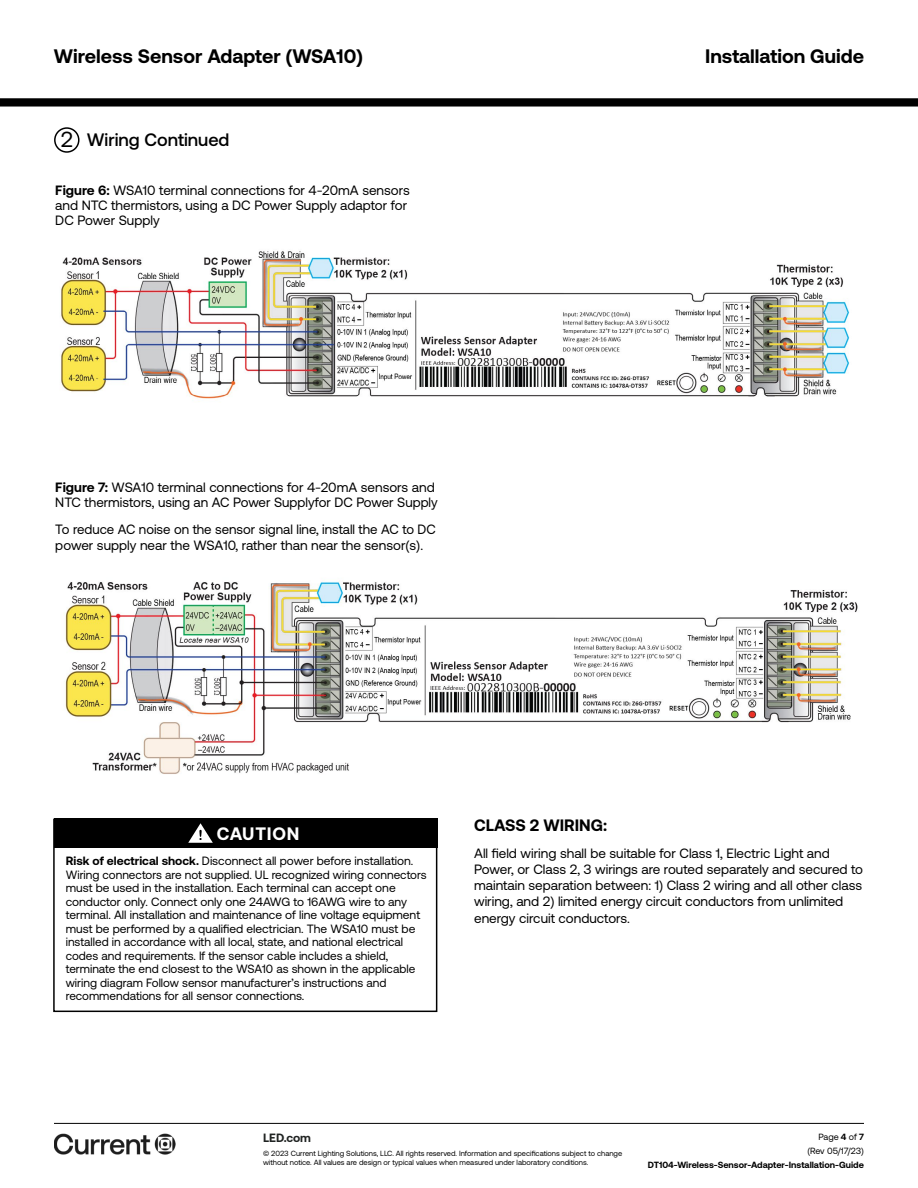
<style>
.page{position:relative;width:918px;height:1188px;background:#fff}
.page>*{position:absolute;margin:0;border:0;box-sizing:border-box;transform-origin:0 0}
.t1{font:700 19.5px "Aeonik";color:#000}
.t2{font:500 18px "Aeonik";color:#000}
.t3{font:700 18px "Aeonik";letter-spacing:.04em;color:#fff}
.t4{font:700 16.5px "Aeonik";color:#000}
.t5{font:13.5px/16.2px "Aeonik";color:#000}
.t6{font:12px/13.5px "Aeonik";color:#000}
.t7{font:700 12px "Aeonik";color:#202322}
.t8{font:700 9px "Aeonik";color:#000}
.t9{font:9px/14.1px "Aeonik";color:#000;text-align:right}
.t10{font:7.5px/9.8px "Aeonik";color:#000}
.s1{font-weight:400;font-size:21.9px}
.s2{font-weight:700}
</style>
<div class="page">
<hr style="left:54px;top:1123px;width:810px;height:1px;background:#000">
<img style="left:54px;top:1133px;width:122px;height:22px">
<div style="left:0;top:98px;width:918px;height:9px;background:#000"></div>
<div style="left:54px;top:127px;width:26px;height:26px;border:2px solid #000;border-radius:50%"></div>
<img style="left:61px;top:251px;width:789px;height:148px">
<img style="left:65px;top:580px;width:793px;height:194px">
<div style="left:54px;top:819px;width:383px;height:29px;background:#000"></div>
<div style="left:53px;top:819px;width:384px;height:193px;border:2px solid #000"></div>
<svg style="left:188px;top:823px;width:25px;height:20px"></svg>
<h1 class="t1" style="left:54px;top:45px;width:310px">Wireless Sensor Adapter (WSA10)</h1>
<h1 class="t1" style="left:705px;top:45px;width:160px">Installation Guide</h1>
<h2 class="t2" style="left:61px;top:130px;width:170px"><span class="s1">2</span> Wiring Continued</h2>
<p class="t5" style="left:55px;top:183px;width:356px;line-height:15px"><span class="s2">Figure 6:</span> WSA10 terminal connections for 4-20mA sensors and NTC thermistors, using a DC Power Supply adaptor for<br>DC Power Supply</p>
<p class="t5" style="left:55px;top:480px;width:384px;line-height:15px"><span class="s2">Figure 7:</span> WSA10 terminal connections for 4-20mA sensors and<br>NTC thermistors, using an AC Power Supplyfor DC Power Supply</p>
<p class="t5" style="left:55px;top:521px;width:382px">To reduce AC noise on the sensor signal line, install the AC to DC power supply near the WSA10, rather than near the sensor(s).</p>
<h2 class="t3" style="left:217px;top:823px;width:84px">CAUTION</h2>
<p class="t6" style="left:66px;top:854px;width:362px"><span class="s2">Risk of electrical shock.</span> Disconnect all power before installation.<br>Wiring connectors are not supplied. UL recognized wiring connectors must be used in the installation. Each terminal can accept one conductor only. Connect only one 24AWG to 16AWG wire to any terminal. All installation and maintenance of line voltage equipment must be performed by a qualified electrician. The WSA10 must be installed in accordance with all local, state, and national electrical codes and requirements. If the sensor cable includes a shield, terminate the end closest to the WSA10 as shown in the applicable wiring diagram Follow sensor manufacturer’s instructions and recommendations for all sensor connections.</p>
<h3 class="t4" style="left:474px;top:816px;width:135px">CLASS 2 WIRING:</h3>
<p class="t5" style="left:474px;top:845px;width:391px">All field wiring shall be suitable for Class 1, Electric Light and Power, or Class 2, 3 wirings are routed separately and secured to maintain separation between: 1) Class 2 wiring and all other class wiring, and 2) limited energy circuit conductors from unlimited energy circuit conductors.</p>
<p class="t7" style="left:263px;top:1131px;width:49px">LED.com</p>
<p class="t10" style="left:263px;top:1148px;width:361px">© 2023 Current Lighting Solutions, LLC. All rights reserved. Information and specifications subject to change without notice. All values are design or typical values when measured under laboratory conditions.</p>
<p class="t9" style="left:807px;top:1130px;width:58px">Page <span class="s2">4</span> of <span class="s2">7 </span>(Rev 05/17/23)</p>
<p class="t8" style="left:648px;top:1160px;width:218px">DT104-Wireless-Sensor-Adapter-Installation-Guide</p>
</div>
